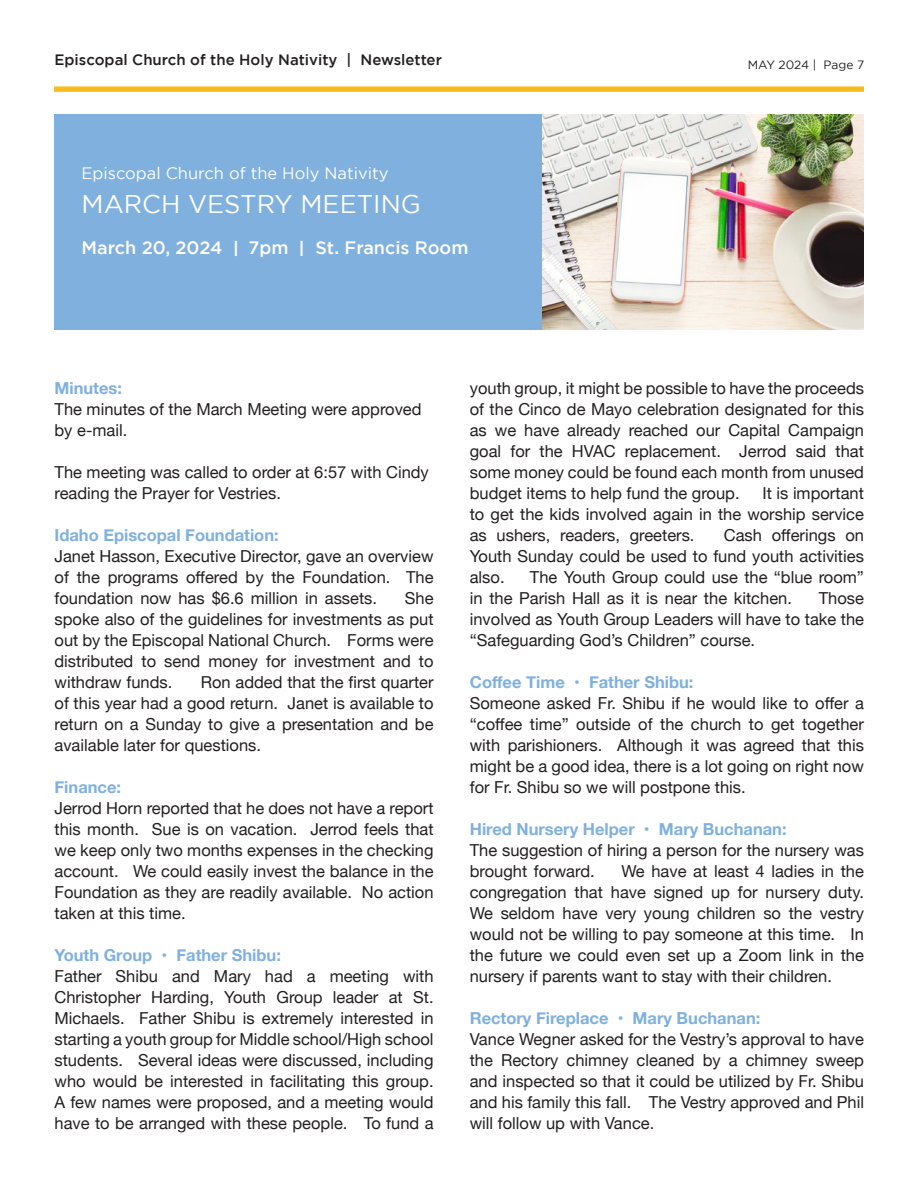
<style>
.page{position:relative;width:918px;height:1188px;background:#fff}
.page>*{position:absolute;margin:0;border:0;box-sizing:border-box;transform-origin:0 0}
.t1{font:25.5px "Gotham";color:#fff}
.t2{font:500 18px "Gotham";color:#fff}
.t3{font:16.5px/21px "Helvetica Neue";color:#231f20;text-align:justify}
.t4{font:700 16.5px "Helvetica Neue";color:#7fb0de}
.t5{font:16.5px "Gotham";color:#fff}
.t6{font:500 15px "Gotham";color:#231f20}
.t7{font:12px "Gotham";letter-spacing:-.005em;color:#231f20}
.s1{font-weight:700;font-size:16.5px}
.s2{font-weight:700;color:#7fb0de}
</style>
<div class="page">
<svg style="left:54px;top:86px;width:810px;height:6px;background:#f8c235"></svg>
<img style="left:541px;top:114px;width:323px;height:216px">
<div style="left:54px;top:114px;width:487px;height:216px;background:#7fb0de"></div>
<p class="t6" style="left:55px;top:51px;width:389px">Episcopal Church of the Holy Nativity | Newsletter</p>
<p class="t7" style="left:748px;top:58px;width:118px">MAY 2024 | Page 7</p>
<p class="t5" style="left:82px;top:164px;width:308px">Episcopal Church of the Holy Nativity</p>
<p class="t1" style="left:82px;top:190px;width:341px">MARCH VESTRY MEETING</p>
<p class="t2" style="left:82px;top:238px;width:388px">March 20, 2024 <span class="s1">|</span> 7pm <span class="s1">|</span> St. Francis Room</p>
<p class="t3" style="left:55px;top:379px;width:369px;text-align:left"><span class="s2">Minutes:<br></span>The minutes of the March Meeting were approved by e-mail.</p>
<p class="t3" style="left:55px;top:463px;width:376px">The meeting was called to order at 6:57 with Cindy reading the Prayer for Vestries.</p>
<p class="t4" style="left:55px;top:522px;width:226px">Idaho Episcopal Foundation:</p>
<p class="t3" style="left:55px;top:547px;width:381px">Janet Hasson, Executive Director, gave an overview of the programs offered by the Foundation. The foundation now has $6.6 million in assets.</p>
<p class="t3" style="left:55px;top:589px;width:381px;text-indent:350px">She spoke also of the guidelines for investments as put out by the Episcopal National Church. Forms were distributed to send money for investment and to withdraw funds.</p>
<p class="t3" style="left:55px;top:673px;width:381px;text-indent:146px">Ron added that the first quarter of this year had a good return. Janet is available to return on a Sunday to give a presentation and be available later for questions.</p>
<p class="t4" style="left:55px;top:774px;width:68px">Finance:</p>
<p class="t3" style="left:55px;top:799px;width:381px">Jerrod Horn reported that he does not have a report this month. Sue is on vacation. Jerrod feels that we keep only two months expenses in the checking account. We could easily invest the balance in the Foundation as they are readily available. No action taken at this time.</p>
<p class="t4" style="left:55px;top:942px;width:228px">Youth Group • Father Shibu:</p>
<p class="t3" style="left:55px;top:967px;width:381px">Father Shibu and Mary had a meeting with Christopher Harding, Youth Group leader at St.<br>Michaels. Father Shibu is extremely interested in starting a youth group for Middle school/High school students. Several ideas were discussed, including who would be interested in facilitating this group.<br>A few names were proposed, and a meeting would have to be arranged with these people. To fund a</p>
<p class="t3" style="left:470px;top:378px;width:396px">youth group, it might be possible to have the proceeds of the Cinco de Mayo celebration designated for this as we have already reached our Capital Campaign goal for the HVAC replacement. Jerrod said that some money could be found each month from unused budget items to help fund the group.</p>
<p class="t3" style="left:470px;top:483px;width:396px;text-indent:293px">It is important to get the kids involved again in the worship service as ushers, readers, greeters.</p>
<p class="t3" style="left:470px;top:525px;width:396px;text-indent:254px">Cash offerings on Youth Sunday could be used to fund youth activities also.</p>
<p class="t3" style="left:470px;top:567px;width:396px;text-indent:60px">The Youth Group could use the “blue room” in the Parish Hall as it is near the kitchen.</p>
<p class="t3" style="left:470px;top:588px;width:396px;text-indent:349px">Those involved as Youth Group Leaders will have to take the “Safeguarding God’s Children” course.</p>
<p class="t4" style="left:470px;top:669px;width:225px">Coffee Time • Father Shibu:</p>
<p class="t3" style="left:470px;top:693px;width:396px">Someone asked Fr. Shibu if he would like to offer a “coffee time” outside of the church to get together with parishioners. Although it was agreed that this might be a good idea, there is a lot going on right now for Fr. Shibu so we will postpone this.</p>
<p class="t4" style="left:470px;top:816px;width:318px">Hired Nursery Helper • Mary Buchanan:</p>
<p class="t3" style="left:470px;top:840px;width:396px">The suggestion of hiring a person for the nursery was brought forward.</p>
<p class="t3" style="left:470px;top:861px;width:396px;text-indent:152px">We have at least 4 ladies in the congregation that have signed up for nursery duty.<br>We seldom have very young children so the vestry would not be willing to pay someone at this time. In the future we could even set up a Zoom link in the nursery if parents want to stay with their children.</p>
<p class="t4" style="left:470px;top:1005px;width:292px">Rectory Fireplace • Mary Buchanan:</p>
<p class="t3" style="left:470px;top:1029px;width:396px">Vance Wegner asked for the Vestry’s approval to have the Rectory chimney cleaned by a chimney sweep and inspected so that it could be utilized by Fr. Shibu and his family this fall. The Vestry approved and Phil will follow up with Vance.</p>
</div>
